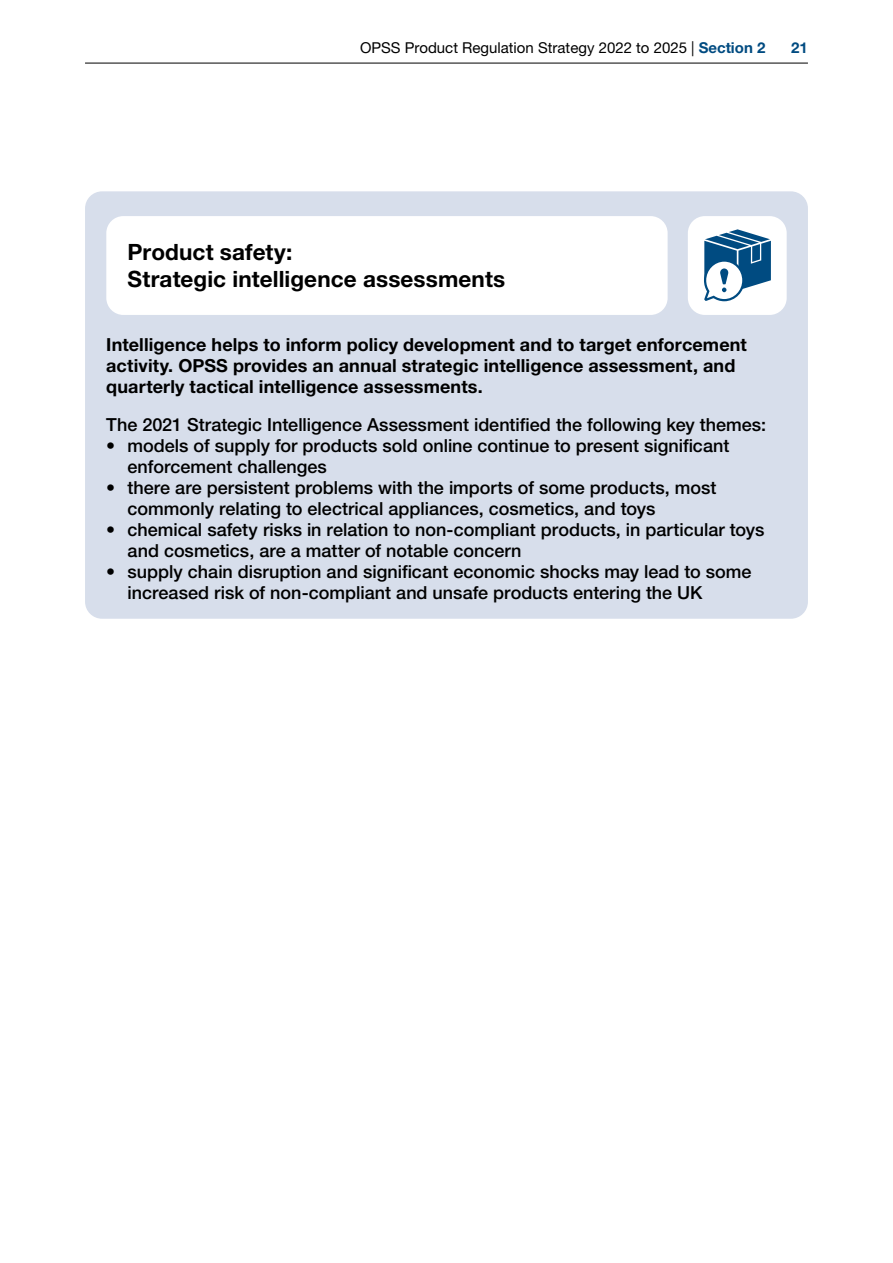
<style>
.page{position:relative;width:893px;height:1263px;background:#fff}
.page>*{position:absolute;margin:0;border:0;box-sizing:border-box;transform-origin:0 0}
.Pillar_title_2{font:700 22.5px/27px "Helvetica Neue LT Pro";letter-spacing:.005em;color:#000}
.Body_12{font:500 18px/21px "Helvetica Neue LT Pro";color:#000}
.Body_12-2{font:700 18px/21px "Helvetica Neue LT Pro";letter-spacing:.005em;color:#000}
.t1{font:15px "Helvetica Neue LT Pro";color:#000}
.t2{font:700 15px "Helvetica Neue LT Pro";color:#004b81}
.s1{font-weight:700;color:#004b81}
</style>
<div class="page">
<hr style="left:85px;top:63px;width:723px;height:1px;background:#000">
<div style="left:85px;top:191px;width:723px;height:428px;background:#d7deeb;border-radius:17px"></div>
<div style="left:106px;top:216px;width:562px;height:99px;background:#fff;border-radius:17px"></div>
<div style="left:688px;top:216px;width:99px;height:99px;background:#fff;border-radius:17px"></div>
<svg style="left:704px;top:229px;width:67px;height:73px"></svg>
<p class="t1" style="left:360px;top:38px;width:407px">OPSS Product Regulation Strategy 2022 to 2025 | <span class="s1">Section 2</span></p>
<p class="t2" style="left:791px;top:38px;width:18px">21</p>
<p class="Pillar_title_2" style="left:128px;top:238px;width:379px">Product safety:<br>Strategic intelligence assessments</p>
<p class="Body_12-2" style="left:106px;top:333px;width:642px">Intelligence helps to inform policy development and to target enforcement activity. OPSS provides an annual strategic intelligence assessment, and quarterly tactical intelligence assessments.</p>
<p class="Body_12" style="left:106px;top:414px;width:661px">The 2021 Strategic Intelligence Assessment identified the following key themes:</p>
<p class="Body_12" style="left:128px;top:435px;width:603px;text-indent:-21px">• models of supply for products sold online continue to present significant enforcement challenges</p>
<p class="Body_12" style="left:128px;top:477px;width:590px;text-indent:-21px">• there are persistent problems with the imports of some products, most commonly relating to electrical appliances, cosmetics, and toys</p>
<p class="Body_12" style="left:128px;top:519px;width:638px;text-indent:-21px">• chemical safety risks in relation to non-compliant products, in particular toys and cosmetics, are a matter of notable concern</p>
<p class="Body_12" style="left:128px;top:561px;width:625px;text-indent:-21px">• supply chain disruption and significant economic shocks may lead to some increased risk of non-compliant and unsafe products entering the UK</p>
</div>
